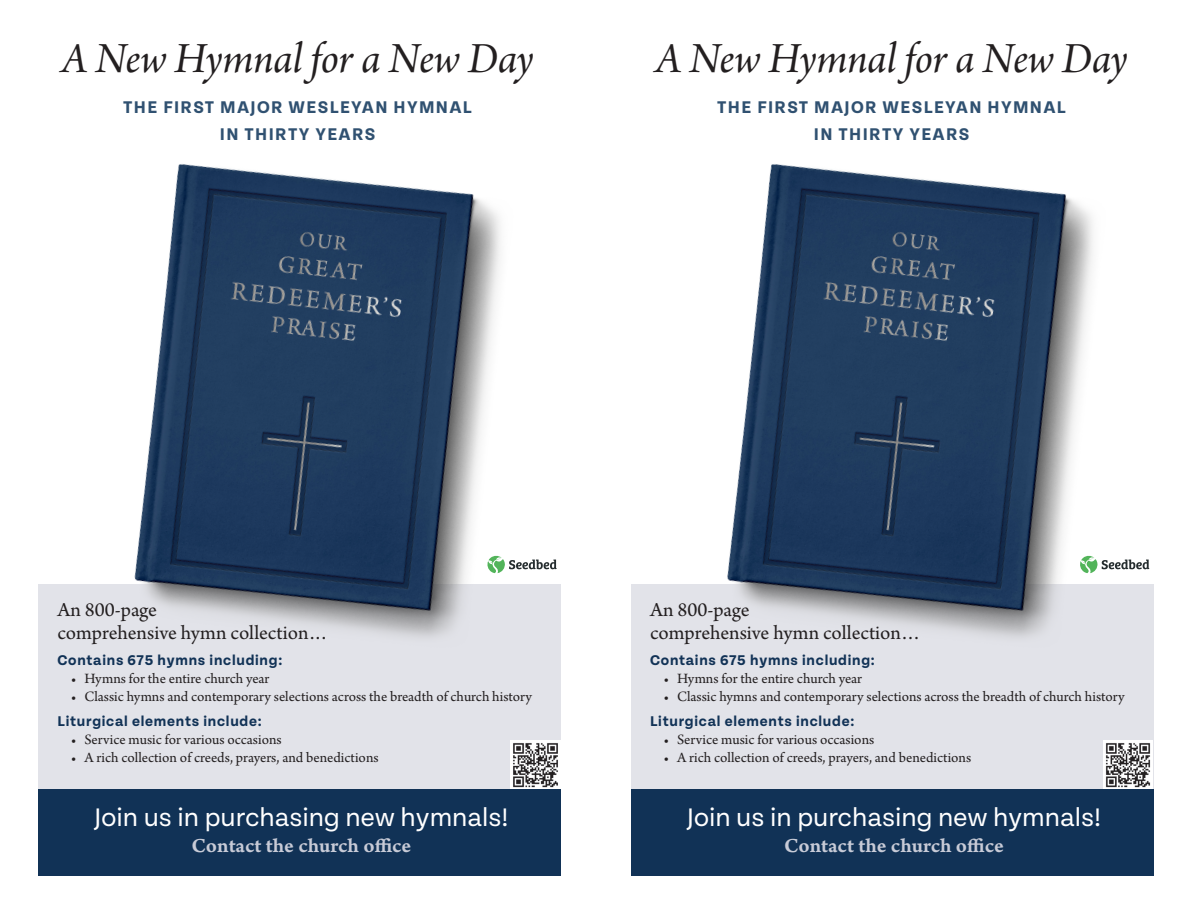
<style>
.page{position:relative;width:1188px;height:918px;background:#fff}
.page>*{position:absolute;margin:0;border:0;box-sizing:border-box;transform-origin:0 0}
.t1{font:45.3px "Arno Pro Italic Subhead";letter-spacing:-.01em;color:#231f20}
.t2{font:27px "Tenon";color:#fff}
.t3{font:21px/22.5px "Arno Pro";color:#231f20}
.t4{font:21px "Arno Pro Smbd Caption";color:#c8cbd7}
.t5{font:700 18px "Tenon";letter-spacing:.075em;color:#305171}
.t6{font:15px "Arno Pro";color:#231f20}
.Paragraph_Style_2{font:700 15px "Tenon";letter-spacing:.05em;color:#113256}
</style>
<div class="page">
<div style="left:39px;top:584px;width:522px;height:205px;background:#e2e3e9"></div>
<div style="left:631px;top:584px;width:523px;height:205px;background:#e2e3e9"></div>
<img style="left:134px;top:164px;width:366px;height:473px">
<img style="left:727px;top:164px;width:423px;height:473px">
<svg style="left:486px;top:555px;width:71px;height:18px"></svg>
<svg style="left:1079px;top:555px;width:70px;height:18px"></svg>
<img style="left:511px;top:740px;width:49px;height:49px">
<img style="left:1104px;top:740px;width:49px;height:49px">
<div style="left:39px;top:789px;width:522px;height:87px;background:#113256"></div>
<div style="left:631px;top:789px;width:523px;height:87px;background:#113256"></div>
<p class="t1" style="left:62px;top:32px;width:474px">A New Hymnal for a New Day</p>
<p class="t1" style="left:656px;top:32px;width:474px">A New Hymnal for a New Day</p>
<p class="t5" style="left:123px;top:98px;width:350px">THE FIRST MAJOR WESLEYAN HYMNAL</p>
<p class="t5" style="left:220px;top:125px;width:157px">IN THIRTY YEARS</p>
<p class="t5" style="left:717px;top:98px;width:350px">THE FIRST MAJOR WESLEYAN HYMNAL</p>
<p class="t5" style="left:814px;top:125px;width:157px">IN THIRTY YEARS</p>
<p class="t3" style="left:57px;top:600px;width:270px">An 800-page<br>comprehensive hymn collection...</p>
<p class="Paragraph_Style_2" style="left:57px;top:652px;width:226px">Contains 675 hymns including:</p>
<p class="t6" style="left:71px;top:670px;width:200px">• Hymns for the entire church year</p>
<p class="t6" style="left:71px;top:688px;width:462px">• Classic hymns and contemporary selections across the breadth of church history</p>
<p class="Paragraph_Style_2" style="left:57px;top:713px;width:206px">Liturgical elements include:</p>
<p class="t6" style="left:71px;top:731px;width:212px">• Service music for various occasions</p>
<p class="t6" style="left:71px;top:749px;width:309px">• A rich collection of creeds, prayers, and benedictions</p>
<p class="t3" style="left:650px;top:600px;width:270px">An 800-page<br>comprehensive hymn collection...</p>
<p class="Paragraph_Style_2" style="left:650px;top:652px;width:226px">Contains 675 hymns including:</p>
<p class="t6" style="left:664px;top:670px;width:200px">• Hymns for the entire church year</p>
<p class="t6" style="left:664px;top:688px;width:462px">• Classic hymns and contemporary selections across the breadth of church history</p>
<p class="Paragraph_Style_2" style="left:650px;top:713px;width:206px">Liturgical elements include:</p>
<p class="t6" style="left:664px;top:731px;width:212px">• Service music for various occasions</p>
<p class="t6" style="left:664px;top:749px;width:309px">• A rich collection of creeds, prayers, and benedictions</p>
<p class="t2" style="left:94px;top:803px;width:416px">Join us in purchasing new hymnals!</p>
<p class="t2" style="left:687px;top:803px;width:416px">Join us in purchasing new hymnals!</p>
<p class="t4" style="left:192px;top:833px;width:221px">Contact the church office</p>
<p class="t4" style="left:784px;top:833px;width:221px">Contact the church office</p>
</div>
